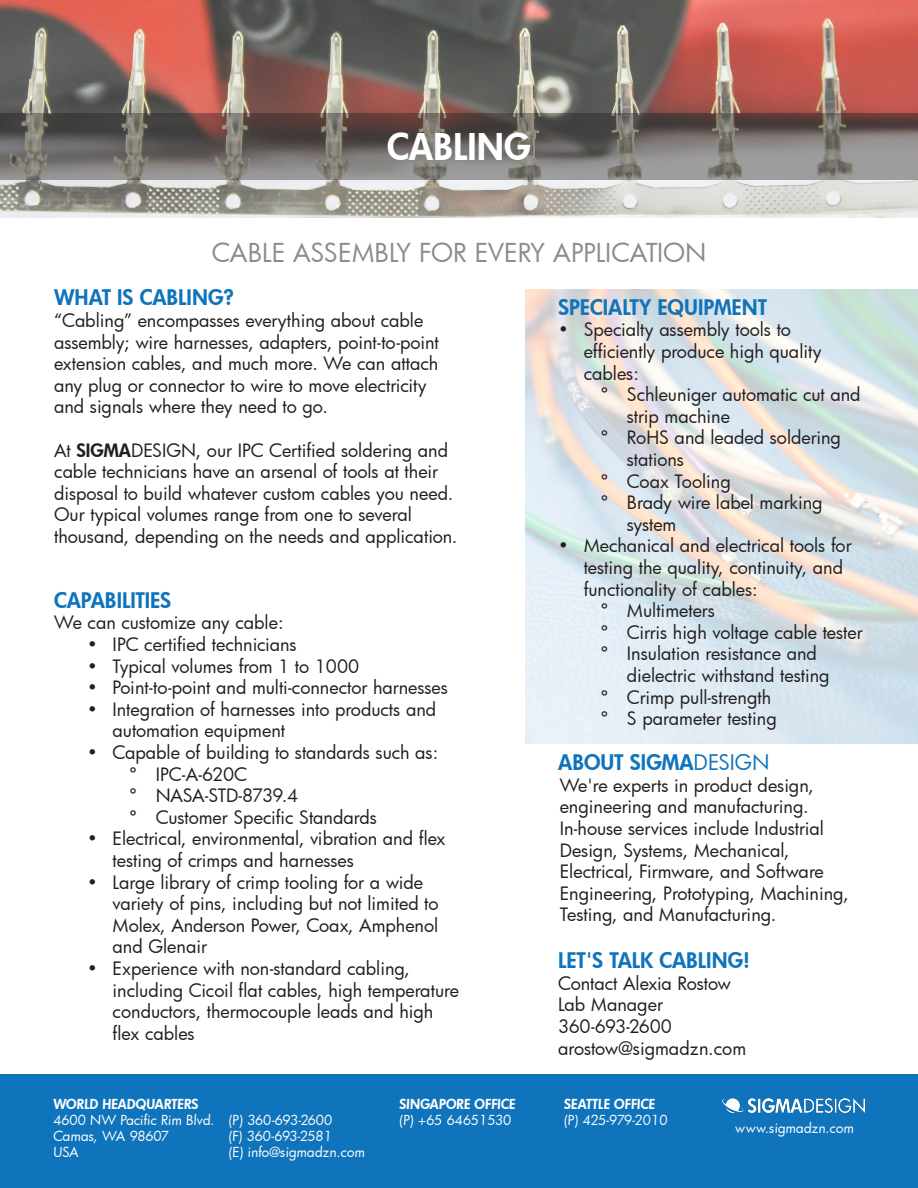
<style>
.page{position:relative;width:918px;height:1188px;background:#fff}
.page>*{position:absolute;margin:0;border:0;box-sizing:border-box;transform-origin:0 0}
.t1{font:800 36px "Futura";color:#fff}
.t2{font:25.5px "Futura";color:#8a8c8f}
.t3{font:800 21px "Futura";color:#1074bc}
.t4{font:18px/21.6px "Futura";color:#231f20}
.t5{font:18px "Futura";letter-spacing:-.035em;color:#231f20}
.t6{font:13.5px/16.2px "Futura";color:#fff}
.t7{font:500 13.5px/13.5px "Futura";color:#fff}
.t8{font:800 13.5px "Futura";color:#fff}
.s1{font-weight:800}
.s2{font-weight:400}
</style>
<div class="page">
<img style="left:525px;top:289px;width:393px;height:454px">
<div style="left:0;top:1074px;width:918px;height:114px;background:#1074bc"></div>
<img style="left:722px;top:1098px;width:142px;height:15px">
<img style="left:0;top:0;width:918px;height:217px">
<svg style="left:0;top:114px;width:918px;height:66px;background:#736e6b"></svg>
<p class="t1" style="left:387px;top:123px;width:145px">CABLING</p>
<p class="t2" style="left:212px;top:235px;width:496px">CABLE ASSEMBLY FOR EVERY APPLICATION</p>
<p class="t3" style="left:54px;top:283px;width:181px">WHAT IS CABLING?</p>
<p class="t4" style="left:54px;top:309px;width:386px">“Cabling” encompasses everything about cable assembly; wire harnesses, adapters, point-to-point extension cables, and much more. We can attach any plug or connector to wire to move electricity and signals where they need to go.</p>
<p class="t4" style="left:54px;top:439px;width:405px">At <span class="s1">SIGMA</span>DESIGN, our IPC Certified soldering and cable technicians have an arsenal of tools at their disposal to build whatever custom cables you need.<br>Our typical volumes range from one to several thousand, depending on the needs and application.</p>
<p class="t3" style="left:558px;top:293px;width:211px">SPECIALTY EQUIPMENT</p>
<p class="t4" style="left:584px;top:319px;width:239px;text-indent:-25px">• Specialty assembly tools to efficiently produce high quality cables:</p>
<p class="t4" style="left:627px;top:383px;width:235px;text-indent:-25px">º Schleuniger automatic cut and strip machine</p>
<p class="t4" style="left:627px;top:427px;width:216px;text-indent:-25px">º RoHS and leaded soldering stations</p>
<p class="t4" style="left:601px;top:470px;width:131px">º Coax Tooling</p>
<p class="t4" style="left:627px;top:491px;width:197px;text-indent:-25px">º Brady wire label marking system</p>
<p class="t4" style="left:584px;top:535px;width:269px;text-indent:-25px">• Mechanical and electrical tools for testing the quality, continuity, and functionality of cables:</p>
<p class="t4" style="left:601px;top:599px;width:115px">º Multimeters</p>
<p class="t4" style="left:601px;top:621px;width:263px">º Cirris high voltage cable tester</p>
<p class="t4" style="left:627px;top:643px;width:204px;text-indent:-25px">º Insulation resistance and dielectric withstand testing</p>
<p class="t4" style="left:601px;top:686px;width:171px">º Crimp pull-strength</p>
<p class="t4" style="left:601px;top:707px;width:177px">º S parameter testing</p>
<p class="t3" style="left:54px;top:586px;width:119px">CAPABILITIES</p>
<p class="t4" style="left:54px;top:612px;width:231px">We can customize any cable:</p>
<p class="t4" style="left:87px;top:633px;width:211px">• IPC certified technicians</p>
<p class="t4" style="left:87px;top:655px;width:274px">• Typical volumes from 1 to 1000</p>
<p class="t4" style="left:87px;top:676px;width:362px">• Point-to-point and multi-connector harnesses</p>
<p class="t4" style="left:113px;top:698px;width:325px;text-indent:-26px">• Integration of harnesses into products and automation equipment</p>
<p class="t4" style="left:87px;top:741px;width:353px">• Capable of building to standards such as:</p>
<p class="t4" style="left:130px;top:763px;width:118px">º IPC-A-620C</p>
<p class="t5" style="left:130px;top:783px;width:169px">º NASA-STD-8739.4</p>
<p class="t4" style="left:130px;top:806px;width:248px">º Customer Specific Standards</p>
<p class="t4" style="left:113px;top:828px;width:335px;text-indent:-26px">• Electrical, environmental, vibration and flex testing of crimps and harnesses</p>
<p class="t4" style="left:113px;top:871px;width:328px;text-indent:-26px">• Large library of crimp tooling for a wide variety of pins, including but not limited to Molex, Anderson Power, Coax, Amphenol and Glenair</p>
<p class="t4" style="left:113px;top:957px;width:348px;text-indent:-26px">• Experience with non-standard cabling, including Cicoil flat cables, high temperature conductors, thermocouple leads and high flex cables</p>
<p class="t3" style="left:558px;top:748px;width:213px">ABOUT SIGMA<span class="s2">DESIGN</span></p>
<p class="t4" style="left:560px;top:774px;width:291px">We're experts in product design, engineering and manufacturing.<br>In-house services include Industrial Design, Systems, Mechanical, Electrical, Firmware, and Software Engineering, Prototyping, Machining, Testing, and Manufacturing.</p>
<p class="t3" style="left:558px;top:946px;width:193px">LET'S TALK CABLING!</p>
<p class="t4" style="left:558px;top:972px;width:175px">Contact Alexia Rostow</p>
<p class="t4" style="left:558px;top:994px;width:106px">Lab Manager</p>
<p class="t5" style="left:558px;top:1014px;width:115px">360-693-2600</p>
<p class="t4" style="left:558px;top:1037px;width:189px">arostow@sigmadzn.com</p>
<p class="t8" style="left:53px;top:1095px;width:148px">WORLD HEADQUARTERS</p>
<p class="t6" style="left:53px;top:1111px;width:164px">4600 NW Pacific Rim Blvd.<br>Camas, WA 98607<br>USA</p>
<p class="t8" style="left:399px;top:1095px;width:119px">SINGAPORE OFFICE</p>
<p class="t6" style="left:399px;top:1111px;width:114px">(P) +65 64651530</p>
<p class="t8" style="left:564px;top:1095px;width:94px">SEATTLE OFFICE</p>
<p class="t8" style="left:44px;top:1103px;width:147px">WORLD HEADQUARTERS</p>
<p class="t7" style="left:44px;top:1118px;width:156px">4600 NW Pacific Rim Blvd.<br>Camas, WA</p>
<p class="t7" style="left:207px;top:1118px;width:134px">(P) 360-693-2600<br>(F) 360-693-2581<br>(E) info@sigmadzn.com</p>
<p class="t8" style="left:384px;top:1103px;width:118px">SINGAPORE OFFICE</p>
<p class="t7" style="left:384px;top:1118px;width:122px">48 Toh Guan Rd East</p>
<p class="t7" style="left:532px;top:1118px;width:108px">(P) +65 64651530</p>
<p class="t6" style="left:228px;top:1111px;width:106px">(P) 360-693-2600</p>
<p class="t6" style="left:564px;top:1111px;width:106px">(P) 425-979-2010</p>
<p class="t6" style="left:228px;top:1128px;width:139px">(F) 360-693-2581<br>(E) info@sigmadzn.com</p>
<p class="t6" style="left:735px;top:1119px;width:121px">www.sigmadzn.com</p>
</div>
